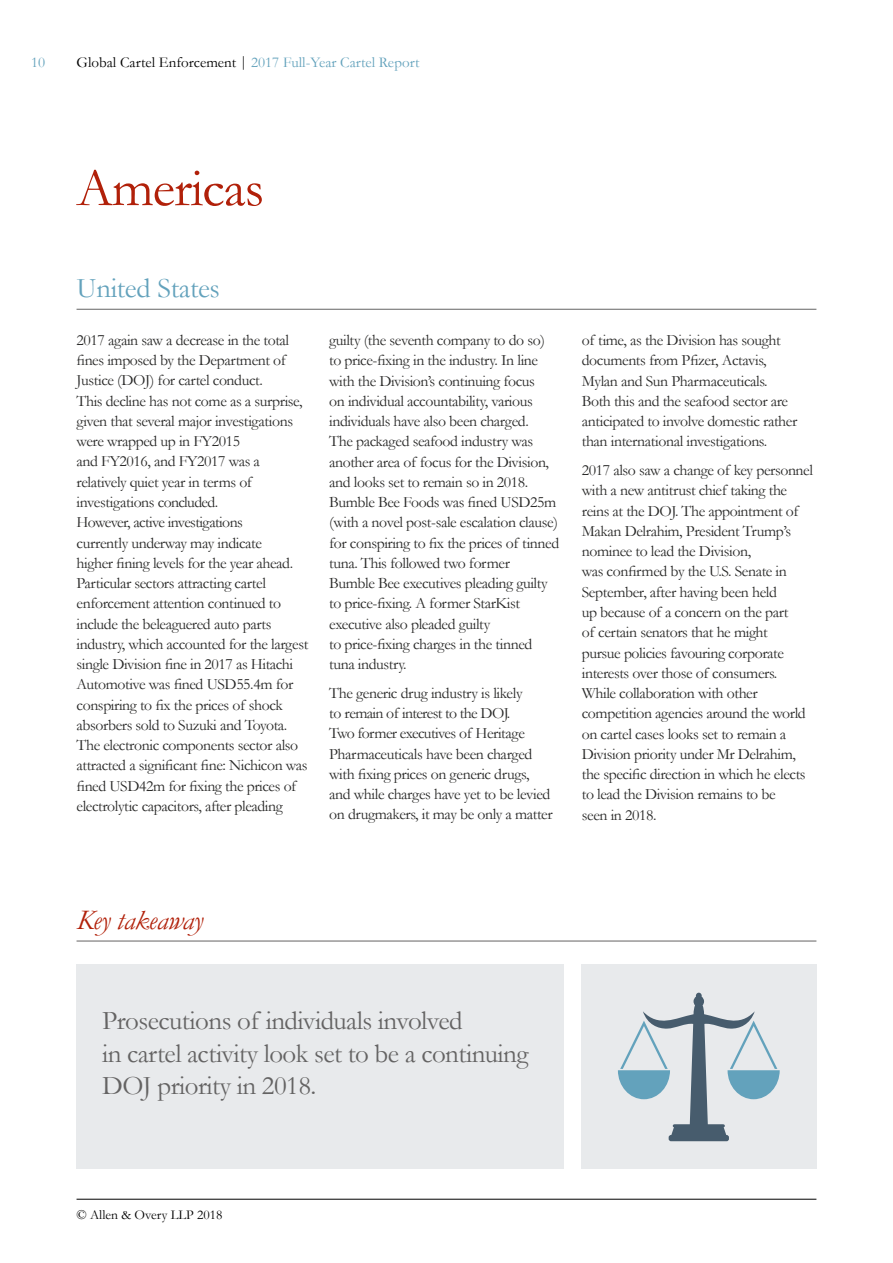
<style>
.page{position:relative;width:893px;height:1263px;background:#fff}
.page>*{position:absolute;margin:0;border:0;box-sizing:border-box;transform-origin:0 0}
.t1{font:54px "Garamond AO";letter-spacing:-.02em;color:#b12009}
.t2{font:28.5px "Garamond AO";letter-spacing:-.01em;color:#63a2bc}
.t3{font:italic 28.5px "Garamond AO";letter-spacing:-.01em;color:#b12009}
.t4{font:27px/32.4px "Garamond AO";letter-spacing:-.02em;color:#646363}
.t5{font:15.75px/20.2px "Garamond AO";letter-spacing:-.025em;color:#282827}
.t6{font:15px "Garamond AO";color:#63a2bc}
.t7{font:13.5px "Garamond AO";color:#000}
.s1{color:#000}
</style>
<div class="page">
<hr style="left:77px;top:309px;width:739px;height:1px;background:#646363">
<hr style="left:77px;top:941px;width:739px;height:1px;background:#646363">
<div style="left:77px;top:964px;width:487px;height:205px;background:#e8eaec"></div>
<div style="left:581px;top:964px;width:235px;height:205px;background:#e8eaec"></div>
<svg style="left:618px;top:993px;width:162px;height:148px"></svg>
<hr style="left:77px;top:1199px;width:739px;height:1px;background:#000">
<p class="t6" style="left:31px;top:52px;width:16px">10</p>
<p class="t6" style="left:77px;top:52px;width:344px"><span class="s1">Global Cartel Enforcement |</span> 2017 Full-Year Cartel Report</p>
<h1 class="t1" style="left:77px;top:152px;width:189px">Americas</h1>
<h2 class="t2" style="left:77px;top:269px;width:145px">United States</h2>
<p class="t5" style="left:77px;top:329px;width:233px">2017 again saw a decrease in the total fines imposed by the Department of Justice (DOJ) for cartel conduct.<br>This decline has not come as a surprise, given that several major investigations were wrapped up in FY2015<br>and FY2016, and FY2017 was a relatively quiet year in terms of investigations concluded.<br>However, active investigations<br>currently underway may indicate<br>higher fining levels for the year ahead.<br>Particular sectors attracting cartel enforcement attention continued to include the beleaguered auto parts industry, which accounted for the largest single Division fine in 2017 as Hitachi Automotive was fined USD55.4m for conspiring to fix the prices of shock absorbers sold to Suzuki and Toyota.<br>The electronic components sector also attracted a significant fine: Nichicon was fined USD42m for fixing the prices of electrolytic capacitors, after pleading</p>
<p class="t5" style="left:329px;top:330px;width:232px">guilty (the seventh company to do so) to price-fixing in the industry. In line with the Division’s continuing focus<br>on individual accountability, various individuals have also been charged.<br>The packaged seafood industry was another area of focus for the Division, and looks set to remain so in 2018.<br>Bumble Bee Foods was fined USD25m (with a novel post-sale escalation clause) for conspiring to fix the prices of tinned tuna. This followed two former Bumble Bee executives pleading guilty to price-fixing. A former StarKist executive also pleaded guilty<br>to price-fixing charges in the tinned tuna industry.</p>
<p class="t5" style="left:329px;top:682px;width:225px">The generic drug industry is likely<br>to remain of interest to the DOJ.<br>Two former executives of Heritage Pharmaceuticals have been charged with fixing prices on generic drugs, and while charges have yet to be levied on drugmakers, it may be only a matter</p>
<p class="t5" style="left:582px;top:330px;width:217px">of time, as the Division has sought documents from Pfizer, Actavis, Mylan and Sun Pharmaceuticals.<br>Both this and the seafood sector are anticipated to involve domestic rather than international investigations.</p>
<p class="t5" style="left:582px;top:460px;width:233px">2017 also saw a change of key personnel with a new antitrust chief taking the reins at the DOJ. The appointment of Makan Delrahim, President Trump’s nominee to lead the Division,<br>was confirmed by the U.S. Senate in September, after having been held<br>up because of a concern on the part<br>of certain senators that he might<br>pursue policies favouring corporate interests over those of consumers.<br>While collaboration with other competition agencies around the world on cartel cases looks set to remain a Division priority under Mr Delrahim, the specific direction in which he elects to lead the Division remains to be<br>seen in 2018.</p>
<h2 class="t3" style="left:77px;top:904px;width:128px">Key takeaway</h2>
<h3 class="t4" style="left:102px;top:1004px;width:428px">Prosecutions of individuals involved<br>in cartel activity look set to be a continuing<br>DOJ priority in 2018.</h3>
<p class="t7" style="left:77px;top:1205px;width:147px">© Allen &amp; Overy LLP 2018</p>
</div>
